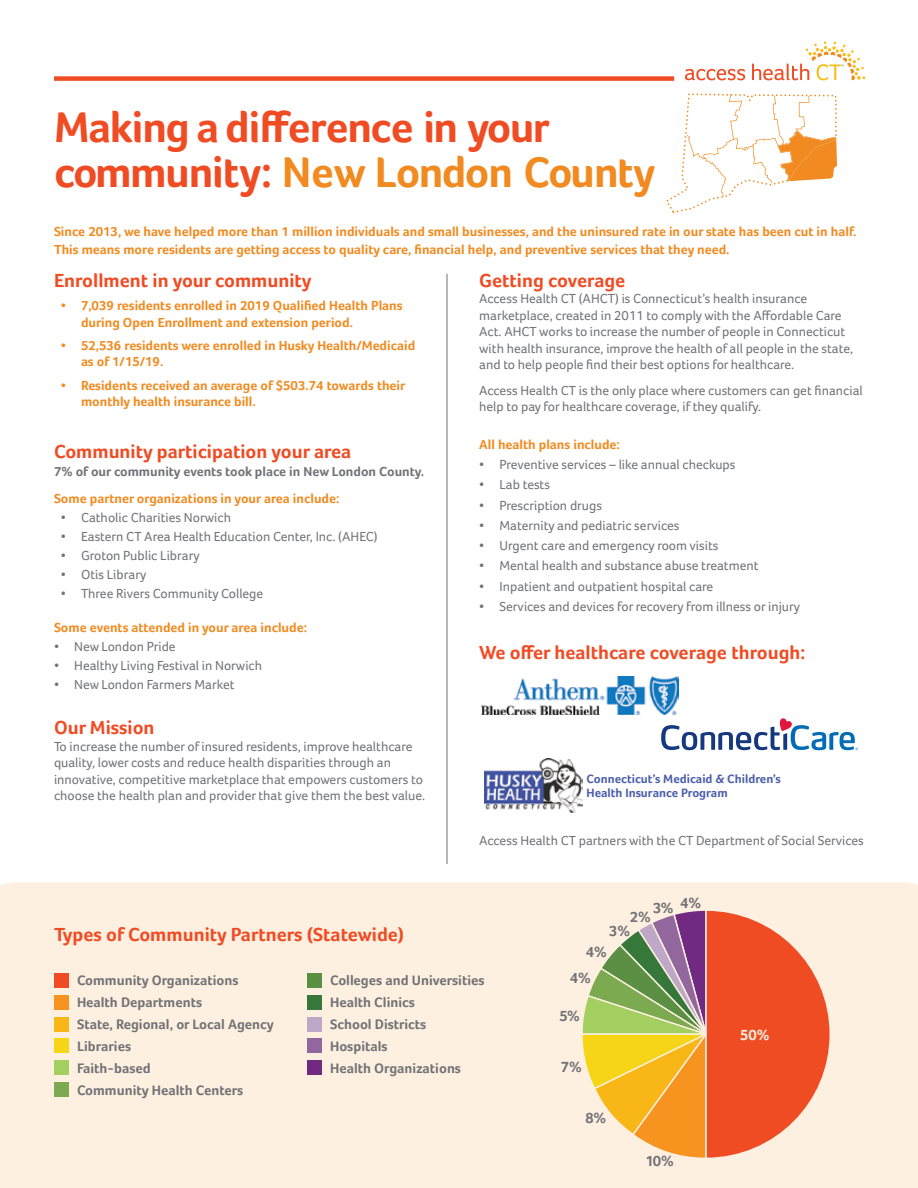
<style>
.page{position:relative;width:918px;height:1188px;background:#fff}
.page>*{position:absolute;margin:0;border:0;box-sizing:border-box;transform-origin:0 0}
.t1{font:700 44.1px/45.5px "Foco";letter-spacing:-.035em;color:#f04c24}
.t2{font:700 19.5px "Foco";color:#f04c24}
.t3{font:700 15.3px "Foco";color:#727376}
.t4{font:700 15.3px "Foco";color:#fef0e1}
.t5{font:700 14.25px "Foco";color:#727376}
.t6{font:13.5px/16.5px "Foco";color:#727376}
.t7{font:700 13.5px/16.5px "Foco";color:#f18b21}
.t8{font:700 13.5px "Foco";color:#727376}
.t9{font:700 12.45px/14.7px "Foco";color:#4b5faa}
.s1{color:#f18b21}
</style>
<div class="page">
<svg style="left:666px;top:94px;width:171px;height:119px"></svg>
<hr style="left:447px;top:274px;width:1px;height:590px;background:#727376">
<img style="left:484px;top:759px;width:98px;height:53px">
<img style="left:481px;top:677px;width:197px;height:37px">
<svg style="left:661px;top:718px;width:197px;height:32px"></svg>
<div style="left:54px;top:76px;width:620px;height:5px;background:#f04c24"></div>
<svg style="left:685px;top:69px;width:60px;height:11px"></svg>
<svg style="left:752px;top:41px;width:113px;height:39px"></svg>
<div style="left:0;top:882px;width:918px;height:306px;background:#fef0e1"></div>
<div style="left:54px;top:973px;width:14px;height:15px;background:#f04c24"></div>
<div style="left:54px;top:995px;width:14px;height:14px;background:#f7941f"></div>
<div style="left:54px;top:1017px;width:14px;height:14px;background:#f9b617"></div>
<div style="left:54px;top:1039px;width:14px;height:14px;background:#f5d516"></div>
<div style="left:54px;top:1061px;width:14px;height:14px;background:#a3cf60"></div>
<div style="left:54px;top:1083px;width:14px;height:14px;background:#7caa50"></div>
<div style="left:307px;top:973px;width:15px;height:15px;background:#5b8f43"></div>
<div style="left:307px;top:995px;width:15px;height:14px;background:#35783a"></div>
<div style="left:307px;top:1017px;width:15px;height:14px;background:#bfa8c7"></div>
<div style="left:307px;top:1039px;width:15px;height:14px;background:#92679e"></div>
<div style="left:307px;top:1061px;width:15px;height:14px;background:#702a82"></div>
<svg style="left:580px;top:909px;width:252px;height:251px;background:#e19662"></svg>
<h1 class="t1" style="left:54px;top:104px;width:603px">Making a difference in your community: <span class="s1">New London County</span></h1>
<p class="t7" style="left:54px;top:222px;width:804px;line-height:18px">Since 2013, we have helped more than 1 million individuals and small businesses, and the uninsured rate in our state has been cut in half.<br>This means more residents are getting access to quality care, financial help, and preventive services that they need.</p>
<h2 class="t2" style="left:54px;top:269px;width:259px">Enrollment in your community</h2>
<p class="t7" style="left:81px;top:297px;width:323px;text-indent:-20px">• 7,039 residents enrolled in 2019 Qualified Health Plans during Open Enrollment and extension period.</p>
<p class="t7" style="left:81px;top:337px;width:336px;text-indent:-20px">• 52,536 residents were enrolled in Husky Health/Medicaid as of 1/15/19.</p>
<p class="t7" style="left:81px;top:377px;width:326px;text-indent:-20px">• Residents received an average of $503.74 towards their monthly health insurance bill.</p>
<h2 class="t2" style="left:54px;top:440px;width:299px">Community participation your area</h2>
<p class="t8" style="left:54px;top:464px;width:372px">7% of our community events took place in New London County.</p>
<p class="t7" style="left:54px;top:490px;width:287px">Some partner organizations in your area include:</p>
<p class="t6" style="left:61px;top:509px;width:172px">• Catholic Charities Norwich</p>
<p class="t6" style="left:61px;top:528px;width:318px">• Eastern CT Area Health Education Center, Inc. (AHEC)</p>
<p class="t6" style="left:61px;top:547px;width:141px">• Groton Public Library</p>
<p class="t6" style="left:61px;top:566px;width:87px">• Otis Library</p>
<p class="t6" style="left:61px;top:585px;width:204px">• Three Rivers Community College</p>
<p class="t7" style="left:54px;top:619px;width:255px">Some events attended in your area include:</p>
<p class="t6" style="left:54px;top:638px;width:123px">• New London Pride</p>
<p class="t6" style="left:54px;top:657px;width:210px">• Healthy Living Festival in Norwich</p>
<p class="t6" style="left:54px;top:676px;width:182px">• New London Farmers Market</p>
<h2 class="t2" style="left:54px;top:716px;width:102px">Our Mission</h2>
<p class="t6" style="left:54px;top:738px;width:373px">To increase the number of insured residents, improve healthcare quality, lower costs and reduce health disparities through an innovative, competitive marketplace that empowers customers to choose the health plan and provider that give them the best value.</p>
<h2 class="t2" style="left:479px;top:269px;width:148px">Getting coverage</h2>
<p class="t6" style="left:479px;top:291px;width:375px">Access Health CT (AHCT) is Connecticut’s health insurance marketplace, created in 2011 to comply with the Affordable Care Act. AHCT works to increase the number of people in Connecticut with health insurance, improve the health of all people in the state, and to help people find their best options for healthcare.</p>
<p class="t6" style="left:479px;top:382px;width:385px">Access Health CT is the only place where customers can get financial help to pay for healthcare coverage, if they qualify.</p>
<p class="t7" style="left:479px;top:436px;width:142px">All health plans include:</p>
<p class="t6" style="left:479px;top:456px;width:258px">• Preventive services – like annual checkups</p>
<p class="t6" style="left:479px;top:477px;width:72px">• Lab tests</p>
<p class="t6" style="left:479px;top:497px;width:124px">• Prescription drugs</p>
<p class="t6" style="left:479px;top:517px;width:202px">• Maternity and pediatric services</p>
<p class="t6" style="left:479px;top:537px;width:241px">• Urgent care and emergency room visits</p>
<p class="t6" style="left:479px;top:558px;width:281px">• Mental health and substance abuse treatment</p>
<p class="t6" style="left:479px;top:578px;width:236px">• Inpatient and outpatient hospital care</p>
<p class="t6" style="left:479px;top:598px;width:322px">• Services and devices for recovery from illness or injury</p>
<h2 class="t2" style="left:479px;top:640px;width:327px">We offer healthcare coverage through:</h2>
<p class="t9" style="left:587px;top:771px;width:196px">Connecticut’s Medicaid &amp; Children’s<br>Health Insurance Program</p>
<p class="t6" style="left:479px;top:832px;width:386px">Access Health CT partners with the CT Department of Social Services</p>
<p class="t3" style="left:653px;top:896px;width:49px">3% 4%</p>
<p class="t3" style="left:630px;top:908px;width:23px">2%</p>
<h2 class="t2" style="left:54px;top:923px;width:352px">Types of Community Partners (Statewide)</h2>
<p class="t5" style="left:77px;top:972px;width:163px">Community Organizations</p>
<p class="t5" style="left:330px;top:972px;width:156px">Colleges and Universities</p>
<p class="t5" style="left:77px;top:994px;width:127px">Health Departments</p>
<p class="t5" style="left:330px;top:994px;width:86px">Health Clinics</p>
<p class="t5" style="left:77px;top:1015px;width:198px">State, Regional, or Local Agency</p>
<p class="t5" style="left:330px;top:1016px;width:98px">School Districts</p>
<p class="t5" style="left:77px;top:1038px;width:56px">Libraries</p>
<p class="t5" style="left:330px;top:1038px;width:59px">Hospitals</p>
<p class="t5" style="left:77px;top:1060px;width:75px">Faith-based</p>
<p class="t5" style="left:77px;top:1082px;width:168px">Community Health Centers</p>
<p class="t5" style="left:330px;top:1060px;width:132px">Health Organizations</p>
<p class="t3" style="left:609px;top:922px;width:23px">3%</p>
<p class="t3" style="left:586px;top:943px;width:23px">4%</p>
<p class="t3" style="left:570px;top:969px;width:23px">4%</p>
<p class="t3" style="left:560px;top:1007px;width:22px">5%</p>
<p class="t3" style="left:561px;top:1058px;width:23px">7%</p>
<p class="t3" style="left:586px;top:1109px;width:22px">8%</p>
<p class="t3" style="left:645px;top:1152px;width:30px">10%</p>
<p class="t4" style="left:740px;top:1026px;width:31px">50%</p>
</div>
